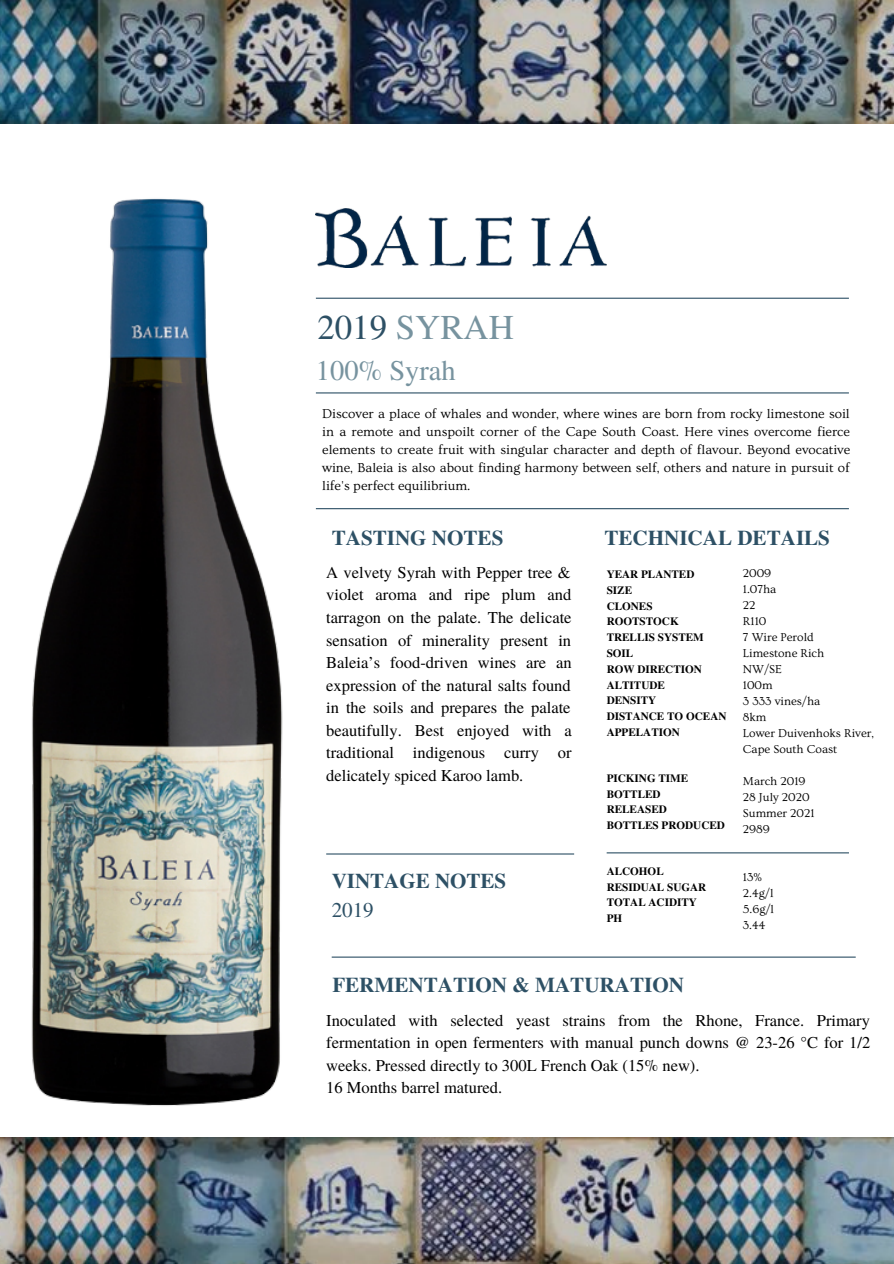
<style>
.page{position:relative;width:894px;height:1264px;background:#fff}
.page>*{position:absolute;margin:0;border:0;box-sizing:border-box;transform-origin:0 0}
.t1{font:34.8px "Te X Gyre Termes";color:#77939f}
.t2{font:28.5px "Te X Gyre Termes";color:#77939f}
.t3{font:700 21.15px "Te X Gyre Termes";color:#2d5065}
.t4{font:700 21px "Te X Gyre Termes";color:#2d5065}
.t5{font:21px "Te X Gyre Termes";color:#2d5065}
.t6{font:16.5px/22.5px "Te X Gyre Termes";color:#000;text-align:justify}
.t7{font:13.5px/18px "Ovo";color:#000;text-align:justify}
.t8{font:12px/16px "Ovo";color:#000}
.t9{font:700 11.1px/15.8px "Te X Gyre Termes";color:#000}
.s1{color:#2d5065}
</style>
<div class="page">
<img style="left:0;top:1137px;width:893px;height:126px">
<img style="left:331px;top:209px;width:275px;height:58px">
<img style="left:0;top:0;width:893px;height:124px">
<hr style="left:331px;top:956px;width:524px;height:1px;background:#2d5065">
<hr style="left:606px;top:852px;width:242px;height:1px;background:#2d5065">
<hr style="left:326px;top:853px;width:248px;height:1px;background:#2d5065">
<hr style="left:316px;top:298px;width:532px;height:1px;background:#2d5065">
<hr style="left:316px;top:392px;width:532px;height:1px;background:#2d5065">
<hr style="left:316px;top:508px;width:532px;height:1px;background:#2d5065">
<img style="left:0;top:198px;width:331px;height:940px">
<h1 class="t1" style="left:317px;top:302px;width:198px"><span class="s1">2019</span> SYRAH</h1>
<h2 class="t2" style="left:316px;top:350px;width:141px">100% Syrah</h2>
<p class="t7" style="left:322px;top:405px;width:529px">Discover a place of whales and wonder, where wines are born from rocky limestone soil in a remote and unspoilt corner of the Cape South Coast. Here vines overcome fierce elements to create fruit with singular character and depth of flavour. Beyond evocative wine, Baleia is also about finding harmony between self, others and nature in pursuit of life's perfect equilibrium.</p>
<p class="t3" style="left:331px;top:521px;width:173px">TASTING NOTES</p>
<p class="t3" style="left:604px;top:521px;width:227px">TECHNICAL DETAILS</p>
<p class="t6" style="left:326px;top:560px;width:247px">A velvety Syrah with Pepper tree &amp; violet aroma and ripe plum and tarragon on the palate. The delicate sensation of minerality present in Baleia’s food-driven wines are an expression of the natural salts found in the soils and prepares the palate beautifully. Best enjoyed with a traditional indigenous curry or delicately spiced Karoo lamb.</p>
<p class="t8" style="left:742px;top:565px;width:132px">2009<br>1.07ha<br>22<br>R110<br>7 Wire Perold<br>Limestone Rich<br>NW/SE<br>100m<br>3 333 vines/ha<br>8km<br>Lower Duivenhoks River,<br>Cape South Coast</p>
<p class="t8" style="left:742px;top:773px;width:73px">March 2019<br>28 July 2020<br>Summer 2021<br>2989</p>
<p class="t8" style="left:742px;top:869px;width:33px">13%<br>2.4g/l<br>5.6g/l<br>3.44</p>
<p class="t9" style="left:606px;top:565px;width:121px">YEAR PLANTED<br>SIZE<br>CLONES<br>ROOTSTOCK<br>TRELLIS SYSTEM<br>SOIL<br>ROW DIRECTION<br>ALTITUDE<br>DENSITY<br>DISTANCE TO OCEAN<br>APPELATION</p>
<p class="t9" style="left:606px;top:769px;width:120px">PICKING TIME<br>BOTTLED<br>RELEASED<br>BOTTLES PRODUCED</p>
<p class="t9" style="left:606px;top:862px;width:101px">ALCOHOL<br>RESIDUAL SUGAR<br>TOTAL ACIDITY<br>PH</p>
<p class="t4" style="left:331px;top:864px;width:176px">VINTAGE NOTES</p>
<p class="t5" style="left:331px;top:894px;width:44px">2019</p>
<p class="t3" style="left:332px;top:967px;width:353px">FERMENTATION &amp; MATURATION</p>
<p class="t6" style="left:326px;top:1008px;width:545px;text-align:left">Inoculated with selected yeast strains from the Rhone, France. Primary fermentation in open fermenters with manual punch downs @ 23-26 °C for 1/2 weeks. Pressed directly to 300L French Oak (15% new).<br>16 Months barrel matured.</p>
</div>
